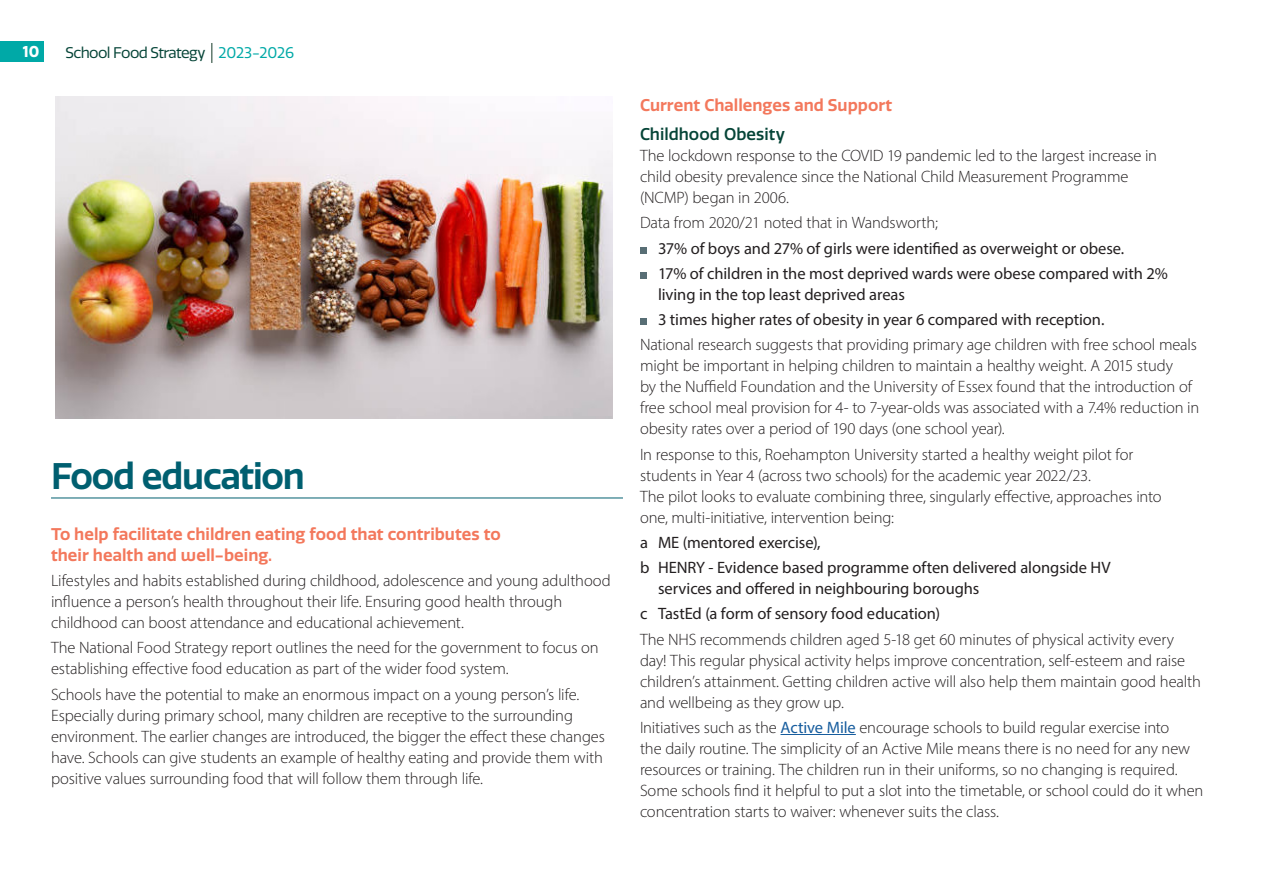
<style>
.page{position:relative;width:1263px;height:893px;background:#fff}
.page>*{position:absolute;margin:0;border:0;box-sizing:border-box;transform-origin:0 0}
.t1{font:600 36px "Quatro";letter-spacing:-.035em;color:#005f70}
.t2{font:300 16.5px/21px "Myriad Pro";letter-spacing:-.01em;color:#231f20}
.t3{font:16.5px/25.2px "Myriad Pro";letter-spacing:-.005em;color:#231f20}
.t4{font:600 16.5px/21px "Quatro";color:#f3785c}
.t5{font:500 16.5px "Quatro";letter-spacing:.005em;color:#054437}
.t6{font:700 15.3px "Quatro";color:#fff}
.t7{font:15px "Quatro";letter-spacing:-.04em;color:#054437}
.s1{color:#00a9a7}
.s2{font-weight:400;color:#175d9e}
</style>
<div class="page">
<div style="left:0;top:41px;width:43px;height:20px;background:#00a9a7"></div>
<hr style="left:211px;top:43px;width:2px;height:20px;background:#627a6e">
<hr style="left:51px;top:498px;width:572px;height:1px;background:#005f70">
<hr style="left:780px;top:734px;width:76px;height:1px;background:#175d9e">
<div style="left:640px;top:247px;width:6px;height:7px;background:#586e75"></div>
<div style="left:640px;top:272px;width:6px;height:7px;background:#586e75"></div>
<svg style="left:640px;top:319px;width:6px;height:6px"></svg>
<img style="left:56px;top:97px;width:556px;height:321px">
<p class="t6" style="left:23px;top:43px;width:18px">10</p>
<p class="t7" style="left:65px;top:45px;width:230px">School Food Strategy <span class="s1">2023-2026</span></p>
<h1 class="t1" style="left:51px;top:455px;width:255px">Food education</h1>
<p class="t4" style="left:51px;top:524px;width:451px">To help facilitate children eating food that contributes to their health and well-being.</p>
<p class="t2" style="left:51px;top:570px;width:561px">Lifestyles and habits established during childhood, adolescence and young adulthood influence a person’s health throughout their life. Ensuring good health through childhood can boost attendance and educational achievement.</p>
<p class="t2" style="left:51px;top:637px;width:549px">The National Food Strategy report outlines the need for the government to focus on establishing effective food education as part of the wider food system.</p>
<p class="t2" style="left:51px;top:683px;width:555px">Schools have the potential to make an enormous impact on a young person’s life.<br>Especially during primary school, many children are receptive to the surrounding environment. The earlier changes are introduced, the bigger the effect these changes have. Schools can give students an example of healthy eating and provide them with positive values surrounding food that will follow them through life.</p>
<p class="t4" style="left:640px;top:94px;width:254px">Current Challenges and Support</p>
<p class="t5" style="left:640px;top:125px;width:146px">Childhood Obesity</p>
<p class="t2" style="left:640px;top:145px;width:519px">The lockdown response to the COVID 19 pandemic led to the largest increase in child obesity prevalence since the National Child Measurement Programme (NCMP) began in 2006.</p>
<p class="t2" style="left:640px;top:212px;width:299px">Data from 2020/21 noted that in Wandsworth;</p>
<p class="t3" style="left:658px;top:235px;width:511px">37% of boys and 27% of girls were identified as overweight or obese.<br>17% of children in the most deprived wards were obese compared with 2%</p>
<p class="t3" style="left:658px;top:281px;width:448px">living in the top least deprived areas<br>3 times higher rates of obesity in year 6 compared with reception.</p>
<p class="t2" style="left:640px;top:334px;width:561px">National research suggests that providing primary age children with free school meals might be important in helping children to maintain a healthy weight. A 2015 study<br>by the Nuffield Foundation and the University of Essex found that the introduction of free school meal provision for 4- to 7-year-olds was associated with a 7.4% reduction in obesity rates over a period of 190 days (one school year).</p>
<p class="t2" style="left:640px;top:443px;width:523px">In response to this, Roehampton University started a healthy weight pilot for students in Year 4 (across two schools) for the academic year 2022/23.<br>The pilot looks to evaluate combining three, singularly effective, approaches into one, multi-initiative, intervention being:</p>
<p class="t3" style="left:640px;top:529px;width:472px">a ME (mentored exercise),<br>b HENRY - Evidence based programme often delivered alongside HV</p>
<p class="t3" style="left:640px;top:576px;width:341px;text-indent:18px">services and offered in neighbouring boroughs c TastEd (a form of sensory food education)</p>
<p class="t2" style="left:640px;top:628px;width:562px">The NHS recommends children aged 5-18 get 60 minutes of physical activity every day! This regular physical activity helps improve concentration, self-esteem and raise children’s attainment. Getting children active will also help them maintain good health and wellbeing as they grow up.</p>
<p class="t2" style="left:640px;top:717px;width:565px">Initiatives such as the <span class="s2">Active Mile</span> encourage schools to build regular exercise into<br>the daily routine. The simplicity of an Active Mile means there is no need for any new resources or training. The children run in their uniforms, so no changing is required.<br>Some schools find it helpful to put a slot into the timetable, or school could do it when concentration starts to waiver: whenever suits the class.</p>
</div>
